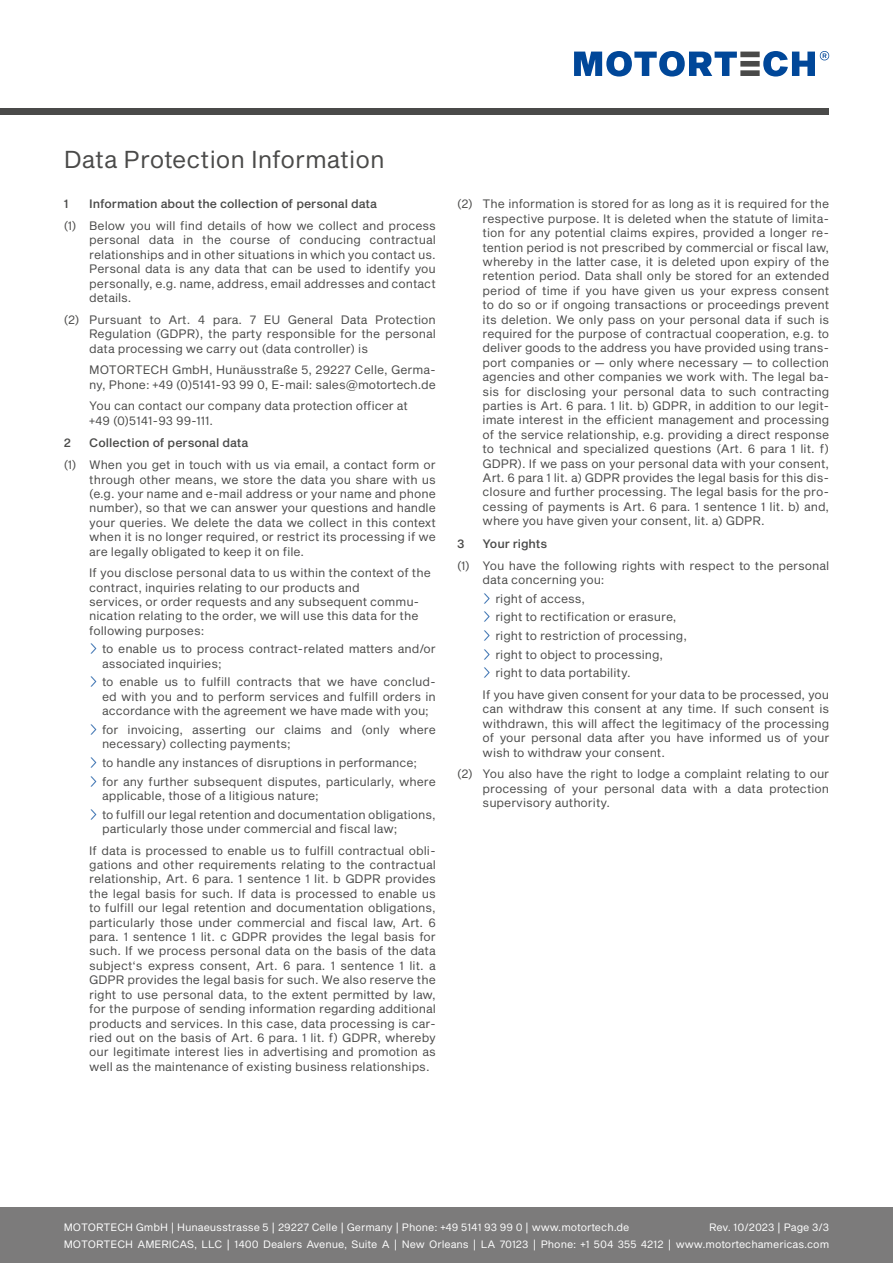
<style>
.page{position:relative;width:893px;height:1263px;background:#fff}
.page>*{position:absolute;margin:0;border:0;box-sizing:border-box;transform-origin:0 0}
.t1{font:24px "Sequel Sans";color:#4a4a49}
.t2{font:12px/14.4px "Sequel Sans";color:#4a4a49}
.t3{font:500 12px "Sequel Sans";color:#4a4a49}
.t4{font:10.5px/16.8px "Sequel Sans";color:#fff;text-align:right}
.s1{color:#00489a}
</style>
<div class="page">
<svg style="left:574px;top:51px;width:255px;height:26px"></svg>
<div style="left:0;top:108px;width:829px;height:7px;background:#4a4a49"></div>
<div style="left:0;top:1208px;width:893px;height:55px;background:#7c7b7b"></div>
<h1 class="t1" style="left:64px;top:142px;width:322px">Data Protection Information</h1>
<p class="t3" style="left:64px;top:196px;width:6px">1</p>
<p class="t3" style="left:89px;top:196px;width:289px">Information about the collection of personal data</p>
<p class="t2" style="left:89px;top:219px;width:348px;text-align:justify;text-indent:-26px">(1) Below you will find details of how we collect and process personal data in the course of conducing contractual relationships and in other situations in which you contact us.<br>Personal data is any data that can be used to identify you personally, e.g. name, address, email addresses and contact details.</p>
<p class="t2" style="left:89px;top:313px;width:348px;text-align:justify;text-indent:-26px">(2) Pursuant to Art. 4 para. 7 EU General Data Protection Regulation (GDPR), the party responsible for the personal data processing we carry out (data controller) is</p>
<p class="t2" style="left:89px;top:363px;width:348px">MOTORTECH GmbH, Hunäusstraße 5, 29227 Celle, Germa&shy;ny, Phone: +49 (0)5141-93 99 0, E-mail: sales@motortech.de</p>
<p class="t2" style="left:89px;top:399px;width:320px">You can contact our company data protection officer at +49 (0)5141-93 99-111.</p>
<p class="t3" style="left:64px;top:435px;width:9px">2</p>
<p class="t3" style="left:89px;top:435px;width:161px">Collection of personal data</p>
<p class="t2" style="left:89px;top:458px;width:348px;text-align:justify;text-indent:-26px">(1) When you get in touch with us via email, a contact form or through other means, we store the data you share with us (e.g. your name and e-mail address or your name and phone number), so that we can answer your questions and handle your queries. We delete the data we collect in this context when it is no longer required, or restrict its processing if we are legally obligated to keep it on file.</p>
<p class="t2" style="left:89px;top:566px;width:343px">If you disclose personal data to us within the context of the contract, inquiries relating to our products and<br>services, or order requests and any subsequent commu&shy;nication relating to the order, we will use this data for the following purposes:</p>
<p class="t2" style="left:102px;top:642px;width:335px;text-indent:-13px"><span class="s1">〉</span> to enable us to process contract-related matters and/or associated inquiries;</p>
<p class="t2" style="left:102px;top:675px;width:335px;text-align:justify;text-indent:-13px"><span class="s1">〉</span> to enable us to fulfill contracts that we have conclud&shy;ed with you and to perform services and fulfill orders in accordance with the agreement we have made with you;</p>
<p class="t2" style="left:102px;top:723px;width:335px;text-indent:-13px"><span class="s1">〉</span> for invoicing, asserting our claims and (only where necessary) collecting payments;</p>
<p class="t2" style="left:89px;top:754px;width:348px;line-height:18.6px"><span class="s1">〉</span> to handle any instances of disruptions in performance;<br><span class="s1">〉</span> for any further subsequent disputes, particularly, where</p>
<p class="t2" style="left:89px;top:787px;width:348px;line-height:18.6px;text-indent:13px">applicable, those of a litigious nature;<br><span class="s1">〉</span> to fulfill our legal retention and documentation obligations,</p>
<p class="t2" style="left:89px;top:818px;width:348px;line-height:21.6px;text-indent:13px">particularly those under commercial and fiscal law;<br>If data is processed to enable us to fulfill contractual obli-</p>
<p class="t2" style="left:89px;top:858px;width:348px;text-align:justify">gations and other requirements relating to the contractual relationship, Art. 6 para. 1 sentence 1 lit. b GDPR provides the legal basis for such. If data is processed to enable us to fulfill our legal retention and documentation obligations, particularly those under commercial and fiscal law, Art. 6 para. 1 sentence 1 lit. c GDPR provides the legal basis for such. If we process personal data on the basis of the data subject‘s express consent, Art. 6 para. 1 sentence 1 lit. a GDPR provides the legal basis for such. We also reserve the right to use personal data, to the extent permitted by law, for the purpose of sending information regarding additional products and services. In this case, data processing is car&shy;ried out on the basis of Art. 6 para. 1 lit. f) GDPR, whereby our legitimate interest lies in advertising and promotion as well as the maintenance of existing business relationships.</p>
<p class="t2" style="left:483px;top:197px;width:348px;text-align:justify;text-indent:-26px">(2) The information is stored for as long as it is required for the respective purpose. It is deleted when the statute of limita&shy;tion for any potential claims expires, provided a longer re&shy;tention period is not prescribed by commercial or fiscal law, whereby in the latter case, it is deleted upon expiry of the retention period. Data shall only be stored for an extended period of time if you have given us your express consent to do so or if ongoing transactions or proceedings prevent its deletion. We only pass on your personal data if such is required for the purpose of contractual cooperation, e.g. to deliver goods to the address you have provided using trans&shy;port companies or — only where necessary — to collection agencies and other companies we work with. The legal ba&shy;sis for disclosing your personal data to such contracting parties is Art. 6 para. 1 lit. b) GDPR, in addition to our legit&shy;imate interest in the efficient management and processing of the service relationship, e.g. providing a direct response to technical and specialized questions (Art. 6 para 1 lit. f)<br>GDPR). If we pass on your personal data with your consent, Art. 6 para 1 lit. a) GDPR provides the legal basis for this dis&shy;closure and further processing. The legal basis for the pro&shy;cessing of payments is Art. 6 para. 1 sentence 1 lit. b) and, where you have given your consent, lit. a) GDPR.</p>
<p class="t3" style="left:457px;top:535px;width:9px">3</p>
<p class="t3" style="left:483px;top:535px;width:66px">Your rights</p>
<p class="t2" style="left:483px;top:559px;width:348px;text-indent:-26px">(1) You have the following rights with respect to the personal data concerning you:</p>
<p class="t2" style="left:483px;top:590px;width:206px;line-height:18.6px"><span class="s1">〉</span> right of access,<br><span class="s1">〉</span> right to rectification or erasure, <span class="s1">〉</span> right to restriction of processing, <span class="s1">〉</span> right to object to processing,<br><span class="s1">〉</span> right to data portability.</p>
<p class="t2" style="left:483px;top:688px;width:348px;text-align:justify">If you have given consent for your data to be processed, you can withdraw this consent at any time. If such consent is withdrawn, this will affect the legitimacy of the processing of your personal data after you have informed us of your wish to withdraw your consent.</p>
<p class="t2" style="left:483px;top:767px;width:348px;text-align:justify;text-indent:-26px">(2) You also have the right to lodge a complaint relating to our processing of your personal data with a data protection supervisory authority.</p>
<p class="t4" style="left:64px;top:1219px;width:567px">MOTORTECH GmbH | Hunaeusstrasse 5 | 29227 Celle | Germany | Phone: +49 5141 93 99 0 | www.motortech.de</p>
<p class="t4" style="left:64px;top:1219px;width:767px">Rev. 10/2023 | Page 3/3<br>MOTORTECH AMERICAS, LLC | 1400 Dealers Avenue, Suite A | New Orleans | LA 70123 | Phone: +1 504 355 4212 | www.motortechamericas.com</p>
</div>
